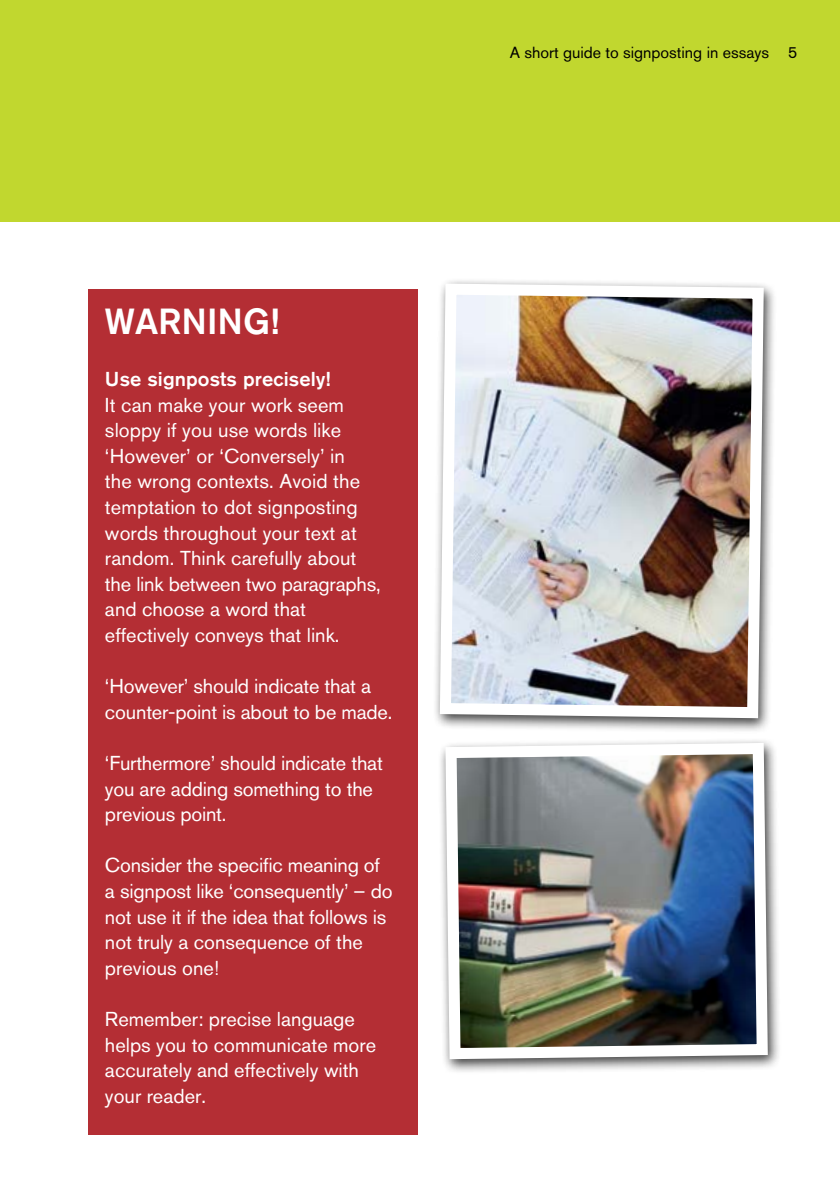
<style>
.page{position:relative;width:840px;height:1191px;background:#fff}
.page>*{position:absolute;margin:0;border:0;box-sizing:border-box;transform-origin:0 0}
.t1{font:500 36px "Akzidenz Grotesk BQ";color:#fff}
.t2{font:20px/25.6px "Akzidenz Grotesk BQ";color:#fff}
.t3{font:500 20px "Akzidenz Grotesk BQ";letter-spacing:.005em;color:#fff}
.t4{font:16px "Akzidenz Grotesk BQ";color:#000}
</style>
<div class="page">
<div style="left:0;top:0;width:839px;height:221px;background:#c1d72f"></div>
<div style="left:88px;top:289px;width:329px;height:845px;background:#b42e34"></div>
<div style="left:438px;top:737px;width:342px;height:337px;background:#000;opacity:.75"></div>
<img style="left:439px;top:737px;width:334px;height:327px">
<div style="left:432px;top:278px;width:344px;height:456px;background:#000;opacity:.75"></div>
<img style="left:434px;top:278px;width:335px;height:446px">
<h1 class="t1" style="left:105px;top:299px;width:175px">WARNING!</h1>
<p class="t3" style="left:105px;top:366px;width:227px">Use signposts precisely!</p>
<p class="t2" style="left:105px;top:391px;width:277px">It can make your work seem sloppy if you use words like ‘However’ or ‘Conversely’ in<br>the wrong contexts. Avoid the temptation to dot signposting words throughout your text at random. Think carefully about the link between two paragraphs, and choose a word that effectively conveys that link.</p>
<p class="t2" style="left:105px;top:673px;width:289px">‘However’ should indicate that a counter-point is about to be made.</p>
<p class="t2" style="left:105px;top:750px;width:279px">‘Furthermore’ should indicate that you are adding something to the previous point.</p>
<p class="t2" style="left:105px;top:852px;width:289px">Consider the specific meaning of a signpost like ‘consequently’ – do not use it if the idea that follows is not truly a consequence of the previous one!</p>
<p class="t2" style="left:105px;top:1006px;width:272px">Remember: precise language helps you to communicate more accurately and effectively with your reader.</p>
<p class="t4" style="left:509px;top:43px;width:289px">A short guide to signposting in essays 5</p>
</div>
